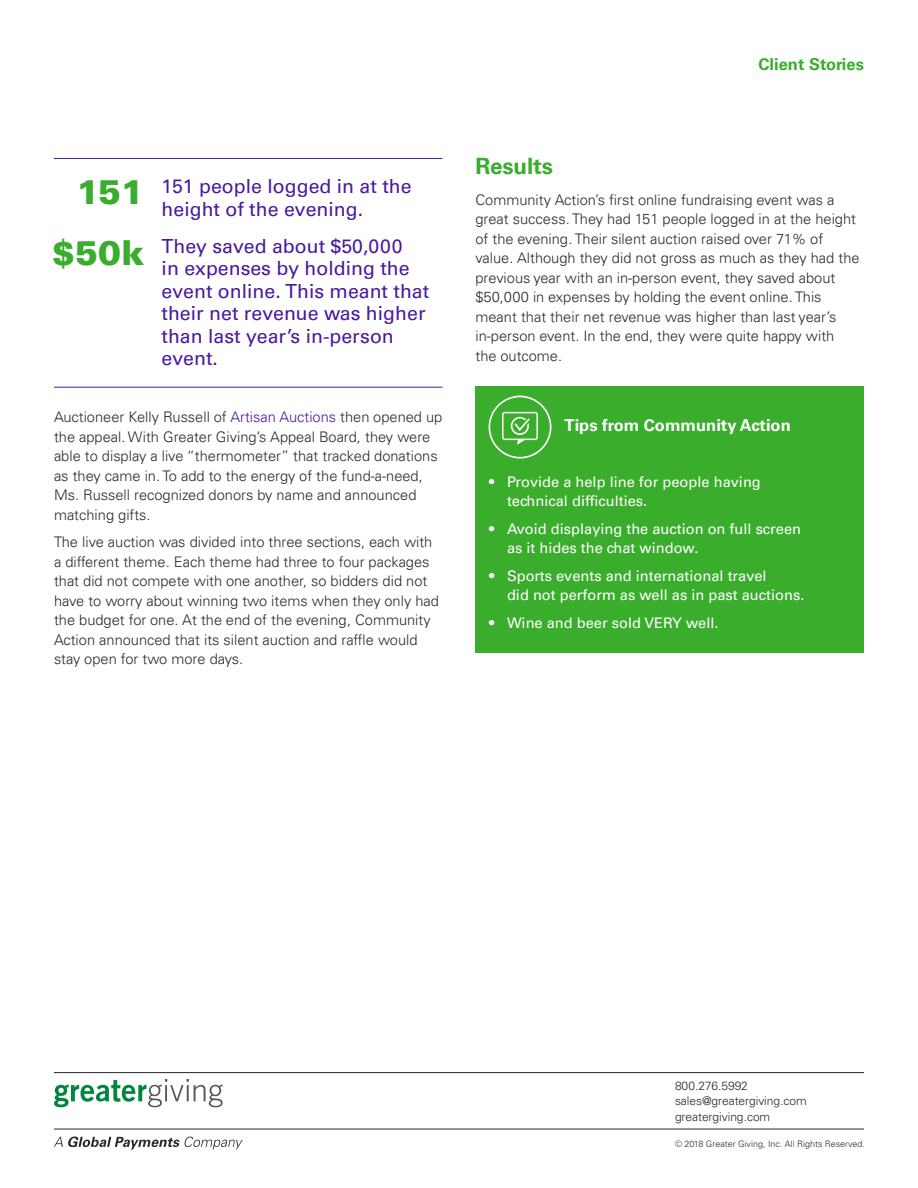
<style>
.page{position:relative;width:918px;height:1188px;background:#fff}
.page>*{position:absolute;margin:0;border:0;box-sizing:border-box;transform-origin:0 0}
.t1{font:900 34.5px/61.2px "Univers LT Pro 75";color:#3aad2d;text-align:right}
.t2{font:700 22.5px "Univers LT Pro 65";letter-spacing:-.01em;color:#3aad2d}
.t3{font:19.5px/22.5px "Univers LT Pro 55 Roman";color:#4918a1}
.t4{font:700 16.5px "Univers LT Pro 65";color:#fff}
.t5{font:700 16.5px "Univers LT Pro 65";color:#3aad2d}
.t6{font:300 14.7px/19.5px "Univers LT Pro 45";color:#2b2829}
.t7{font:14.7px/19.5px "Univers LT Pro 55 Roman";color:#fff}
.t8{font:300 12px/15.8px "Univers LT Pro 45";letter-spacing:-.005em;color:#2b2829}
.t9{font:300 8.85px "Univers LT Pro 45";color:#2b2829}
.s1{color:#4918a1}
</style>
<div class="page">
<svg style="left:54px;top:1137px;width:189px;height:13px"></svg>
<div style="left:476px;top:387px;width:388px;height:266px;background:#3aad2d"></div>
<hr style="left:54px;top:158px;width:389px;height:1px;background:#4918a1">
<hr style="left:54px;top:387px;width:389px;height:1px;background:#4918a1">
<hr style="left:54px;top:1072px;width:810px;height:1px;background:#2b2829">
<svg style="left:54px;top:1079px;width:169px;height:28px"></svg>
<hr style="left:54px;top:1129px;width:810px;height:1px;background:#2b2829">
<svg style="left:489px;top:396px;width:62px;height:63px"></svg>
<p class="t5" style="left:759px;top:55px;width:107px">Client Stories</p>
<h1 class="t1" style="left:52px;top:162px;width:94px">151 $50k</h1>
<h3 class="t3" style="left:162px;top:174px;width:252px">151 people logged in at the height of the evening.</h3>
<h3 class="t3" style="left:162px;top:234px;width:269px">They saved about $50,000<br>in expenses by holding the event online. This meant that their net revenue was higher than last year’s in-person event.</h3>
<p class="t6" style="left:54px;top:409px;width:390px">Auctioneer Kelly Russell of <span class="s1">Artisan Auctions</span> then opened up the appeal. With Greater Giving’s Appeal Board, they were able to display a live “thermometer” that tracked donations as they came in. To add to the energy of the fund-a-need, Ms. Russell recognized donors by name and announced matching gifts.</p>
<p class="t6" style="left:54px;top:534px;width:386px">The live auction was divided into three sections, each with a different theme. Each theme had three to four packages that did not compete with one another, so bidders did not have to worry about winning two items when they only had the budget for one. At the end of the evening, Community Action announced that its silent auction and raffle would stay open for two more days.</p>
<h2 class="t2" style="left:476px;top:157px;width:79px">Results</h2>
<p class="t6" style="left:476px;top:189px;width:386px">Community Action’s first online fundraising event was a great success. They had 151 people logged in at the height of the evening. Their silent auction raised over 71% of value. Although they did not gross as much as they had the previous year with an in-person event, they saved about $50,000 in expenses by holding the event online. This meant that their net revenue was higher than last year’s in-person event. In the end, they were quite happy with<br>the outcome.</p>
<p class="t4" style="left:565px;top:419px;width:228px">Tips from Community Action</p>
<p class="t7" style="left:507px;top:473px;width:255px;text-indent:-18px">• Provide a help line for people having technical difficulties.</p>
<p class="t7" style="left:507px;top:520px;width:296px;text-indent:-18px">• Avoid displaying the auction on full screen as it hides the chat window.</p>
<p class="t7" style="left:507px;top:567px;width:299px;text-indent:-18px">• Sports events and international travel<br>did not perform as well as in past auctions.</p>
<p class="t7" style="left:489px;top:614px;width:231px">• Wine and beer sold VERY well.</p>
<p class="t8" style="left:675px;top:1077px;width:133px">800.276.5992 sales@greatergiving.com greatergiving.com</p>
<p class="t9" style="left:675px;top:1140px;width:191px">© 2018 Greater Giving, Inc. All Rights Reserved.</p>
</div>
